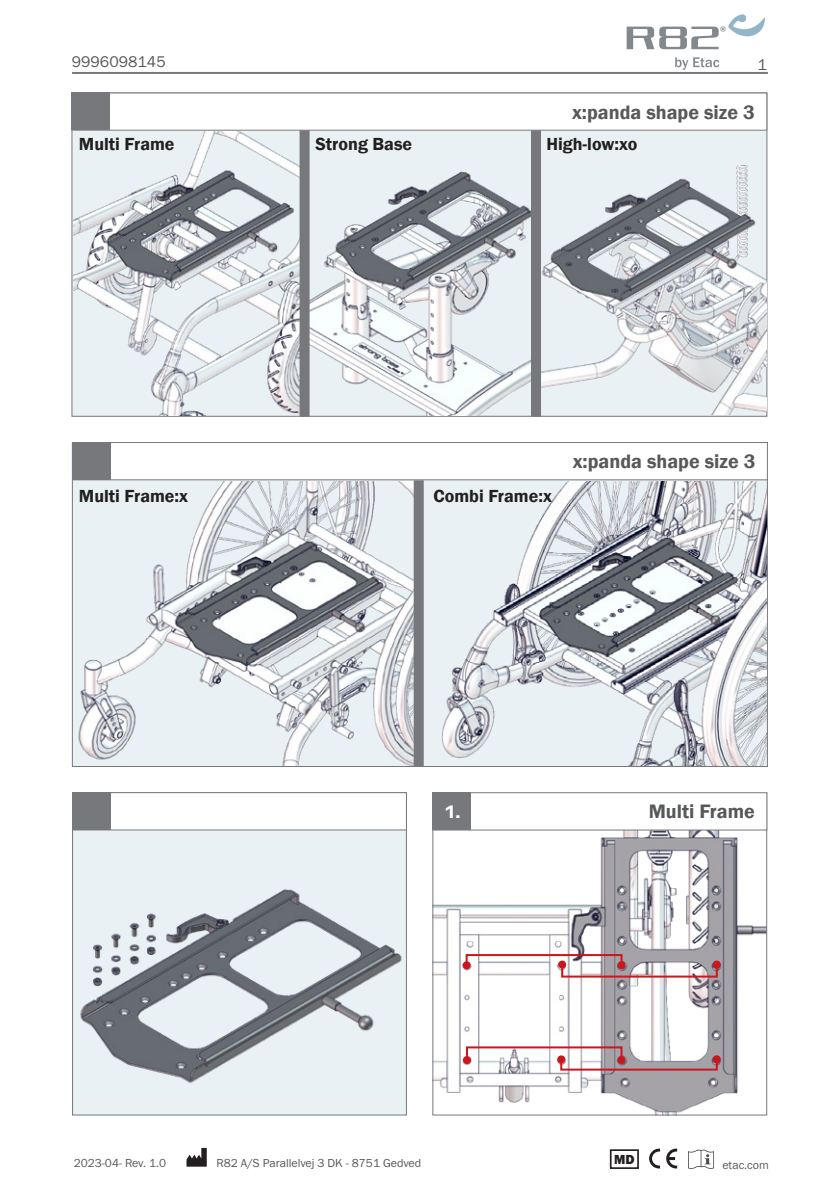
<style>
.page{position:relative;width:840px;height:1191px;background:#fff}
.page>*{position:absolute;margin:0;border:0;box-sizing:border-box;transform-origin:0 0}
.R82_billedtekst-_ove{font:600 20px "Franklin Gothic";color:#57585a}
.t1{font:700 20px "Mdd";color:#fff}
.Graphic_text{font:600 18px "Franklin Gothic";color:#231f20}
.t2{font:16px "Franklin Gothic URW Boo";color:#57585a}
.t3{font:800 13.4px "Franklin Gothic";color:#231f20}
.t4{font:12px "Franklin Gothic URW Boo";color:#57585a}
</style>
<div class="page">
<hr style="left:72px;top:72px;width:695px;height:2px;background:#76787b">
<svg style="left:186px;top:1147px;width:21px;height:20px"></svg>
<svg style="left:626px;top:14px;width:138px;height:35px"></svg>
<svg style="left:675px;top:57px;width:44px;height:13px"></svg>
<svg style="left:688px;top:1149px;width:25px;height:19px"></svg>
<svg style="left:649px;top:1148px;width:10px;height:20px"></svg>
<svg style="left:666px;top:1148px;width:10px;height:20px"></svg>
<div style="left:609px;top:1149px;width:29px;height:20px;border:2px solid #231f20"></div>
<div style="left:71px;top:92px;width:696px;height:325px;background:#eaf1f5;border:1px solid #76787b"></div>
<div style="left:72px;top:792px;width:334px;height:323px;background:#eaf1f5"></div>
<img style="left:80px;top:889px;width:322px;height:194px">
<img style="left:434px;top:830px;width:330px;height:283px">
<div style="left:72px;top:442px;width:695px;height:38px;border:1px solid #76787b"></div>
<div style="left:72px;top:792px;width:334px;height:38px;background:#fff;border:1px solid #76787b"></div>
<div style="left:72px;top:442px;width:39px;height:37px;background:#76787b"></div>
<div style="left:72px;top:792px;width:39px;height:37px;background:#76787b"></div>
<div style="left:432px;top:792px;width:334px;height:38px;border:1px solid #76787b"></div>
<div style="left:432px;top:792px;width:39px;height:37px;background:#76787b"></div>
<div style="left:72px;top:93px;width:694px;height:37px;background:#fff"></div>
<div style="left:71px;top:92px;width:695px;height:39px;border:1px solid #76787b"></div>
<div style="left:71px;top:92px;width:39px;height:38px;background:#76787b"></div>
<img style="left:73px;top:131px;width:226px;height:285px">
<img style="left:71px;top:481px;width:342px;height:285px">
<img style="left:309px;top:151px;width:221px;height:265px">
<img style="left:423px;top:481px;width:342px;height:284px">
<img style="left:540px;top:165px;width:225px;height:249px">
<div style="left:465px;top:954px;width:157px;height:12px;border:2px solid #cd151d"></div>
<div style="left:462px;top:961px;width:8px;height:8px;background:#cd151d;border-radius:50%"></div>
<div style="left:617px;top:961px;width:8px;height:8px;background:#cd151d;border-radius:50%"></div>
<div style="left:561px;top:963px;width:156px;height:14px;border:2px solid #cd151d"></div>
<div style="left:712px;top:960px;width:8px;height:8px;background:#cd151d;border-radius:50%"></div>
<div style="left:558px;top:960px;width:8px;height:8px;background:#cd151d;border-radius:50%"></div>
<div style="left:560px;top:1058px;width:157px;height:12px;border:2px solid #cd151d"></div>
<div style="left:712px;top:1055px;width:8px;height:8px;background:#cd151d;border-radius:50%"></div>
<div style="left:557px;top:1055px;width:8px;height:8px;background:#cd151d;border-radius:50%"></div>
<div style="left:465px;top:1046px;width:157px;height:15px;border:2px solid #cd151d"></div>
<div style="left:462px;top:1056px;width:8px;height:8px;background:#cd151d;border-radius:50%"></div>
<div style="left:617px;top:1056px;width:8px;height:8px;background:#cd151d;border-radius:50%"></div>
<div style="left:299px;top:130px;width:10px;height:287px;background:#76787b"></div>
<div style="left:413px;top:480px;width:10px;height:286px;background:#76787b"></div>
<div style="left:530px;top:130px;width:10px;height:287px;background:#76787b"></div>
<p class="t2" style="left:72px;top:52px;width:95px">9996098145</p>
<p class="t2" style="left:757px;top:55px;width:11px">1</p>
<p class="R82_billedtekst-_ove" style="left:571px;top:100px;width:184px">x:panda shape size 3</p>
<p class="Graphic_text" style="left:79px;top:133px;width:97px">Multi Frame</p>
<p class="Graphic_text" style="left:315px;top:133px;width:98px">Strong Base</p>
<p class="Graphic_text" style="left:546px;top:133px;width:92px">High-low:xo</p>
<p class="R82_billedtekst-_ove" style="left:572px;top:449px;width:184px">x:panda shape size 3</p>
<p class="Graphic_text" style="left:79px;top:484px;width:111px">Multi Frame:x</p>
<p class="Graphic_text" style="left:433px;top:484px;width:120px">Combi Frame:x</p>
<p class="t1" style="left:443px;top:800px;width:18px">1.</p>
<p class="R82_billedtekst-_ove" style="left:648px;top:799px;width:108px">Multi Frame</p>
<p class="t4" style="left:74px;top:1155px;width:94px">2023-04- Rev. 1.0</p>
<p class="t4" style="left:216px;top:1155px;width:206px">R82 A/S Parallelvej 3 DK - 8751 Gedved</p>
<p class="t3" style="left:613px;top:1150px;width:22px">MD</p>
<p class="t4" style="left:722px;top:1157px;width:48px">etac.com</p>
</div>
